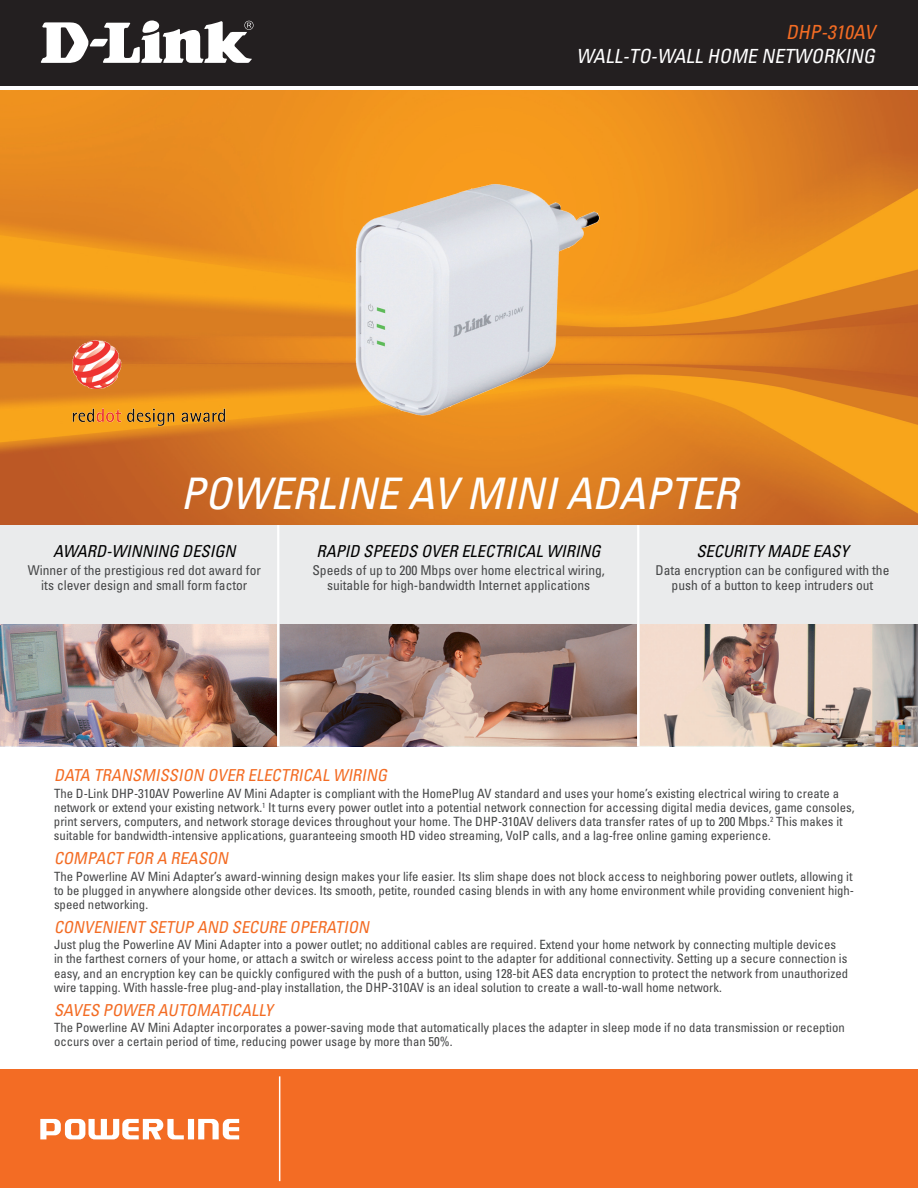
<style>
.page{position:relative;width:918px;height:1188px;background:#fff}
.page>*{position:absolute;margin:0;border:0;box-sizing:border-box;transform-origin:0 0}
.t1{font:italic condensed 43.5px "Univers";color:#fff}
.t2{font:italic condensed 19.5px "Univers";color:#fff}
.t3{font:italic condensed 19.5px "Univers";color:#f36c24}
.t4{font:italic condensed 16.5px "Univers";color:#f36c24}
.t5{font:italic condensed 16.5px "Univers";color:#000}
.t6{font:condensed 13.5px/15px "Univers";color:#454647;text-align:center}
.t7{font:condensed 12.75px/14.2px "Univers";color:#454647}
</style>
<div class="page">
<div style="left:0;top:1070px;width:918px;height:118px;background:#f36c24"></div>
<img style="left:0;top:90px;width:918px;height:435px">
<div style="left:0;top:0;width:918px;height:89px;background:linear-gradient(to right,#fff,#fff)"></div>
<div style="left:0;top:0;width:918px;height:85px;background:#231f20"></div>
<svg style="left:41px;top:20px;width:213px;height:43px"></svg>
<hr style="left:279px;top:1076px;width:1px;height:105px;background:#fff">
<svg style="left:40px;top:1119px;width:199px;height:20px"></svg>
<div style="left:0;top:525px;width:918px;height:101px;background:#eaebec"></div>
<hr style="left:277px;top:525px;width:2px;height:99px;background:#fff">
<hr style="left:637px;top:525px;width:2px;height:99px;background:#fff">
<img style="left:0;top:624px;width:918px;height:122px">
<hr style="left:277px;top:624px;width:2px;height:122px;background:#fff">
<hr style="left:637px;top:624px;width:2px;height:122px;background:#fff">
<img style="left:346px;top:147px;width:263px;height:300px">
<img style="left:62px;top:330px;width:203px;height:117px">
<h2 class="t3" style="left:786px;top:20px;width:95px">DHP-310AV</h2>
<h2 class="t2" style="left:577px;top:43px;width:304px">WALL-TO-WALL HOME NETWORKING</h2>
<h1 class="t1" style="left:181px;top:466px;width:558px">POWERLINE AV MINI ADAP TER</h1>
<p class="t5" style="left:53px;top:541px;width:184px">AWARD-WINNING DESIGN</p>
<p class="t6" style="left:28px;top:562px;width:235px">Winner of the prestigious red dot award for its clever design and small form factor</p>
<p class="t5" style="left:317px;top:541px;width:286px">RAPID SPEEDS OVER ELECTRICAL WIRING</p>
<p class="t6" style="left:312px;top:562px;width:294px">Speeds of up to 200 Mbps over home electrical wiring, suitable for high-bandwidth Internet applications</p>
<p class="t5" style="left:696px;top:541px;width:154px">SECURITY MADE EASY</p>
<p class="t6" style="left:656px;top:562px;width:235px">Data encryption can be configured with the push of a button to keep intruders out</p>
<p class="t4" style="left:54px;top:765px;width:303px">DATA TRANSMISSION OVER ELECTRICAL WIRING</p>
<p class="t7" style="left:54px;top:786px;width:802px">The D-Link DHP-310AV Powerline AV Mini Adapter is compliant with the HomePlug AV standard and uses your home’s existing electrical wiring to create a network or extend your existing network.<sup>1</sup> It turns every power outlet into a potential network connection for accessing digital media devices, game consoles, print servers, computers, and network storage devices throughout your home. The DHP-310AV delivers data transfer rates of up to 200 Mbps.<sup>2</sup> This makes it suitable for bandwidth-intensive applications, guaranteeing smooth HD video streaming, VoIP calls, and a lag-free online gaming experience.</p>
<p class="t4" style="left:54px;top:848px;width:11px">COMPACT</p>
<p class="t4" style="left:127px;top:848px;width:55px">FOR AREASON</p>
<p class="t7" style="left:54px;top:869px;width:802px">The Powerline AV Mini Adapter’s award-winning design makes your life easier. Its slim shape does not block access to neighboring power outlets, allowing it to be plugged in anywhere alongside other devices. Its smooth, petite, rounded casing blends in with any home environment while providing convenient high&shy;speed networking.</p>
<p class="t4" style="left:54px;top:916px;width:320px">CONVENIENT SETUP AND SECU RE OPERATION</p>
<p class="t7" style="left:54px;top:937px;width:796px">Just plug the Powerline AV Mini Adapter into a power outlet; no additional cables are required. Extend your home network by connecting multiple devices in the farthest corners of your home, or attach a switch or wireless access point to the adapter for additional connectivity. Setting up a secure connection is easy, and an encryption key can be quickly configured with the push of a button, using 128-bit AES data encryption to protect the network from unauthorized wire tapping. With hassle-free plug-and-play installation, the DHP-310AV is an ideal solution to create a wall-to-wall home network.</p>
<p class="t4" style="left:54px;top:999px;width:11px">SAVES</p>
<p class="t4" style="left:103px;top:999px;width:12px">POWER</p>
<p class="t4" style="left:158px;top:999px;width:31px">AUTOMATICALL</p>
<p class="t4" style="left:265px;top:999px;width:13px">Y</p>
<p class="t7" style="left:54px;top:1020px;width:792px">The Powerline AV Mini Adapter incorporates a power-saving mode that automatically places the adapter in sleep mode if no data transmission or reception occurs over a certain period of time, reducing power usage by more than 50%.</p>
</div>
